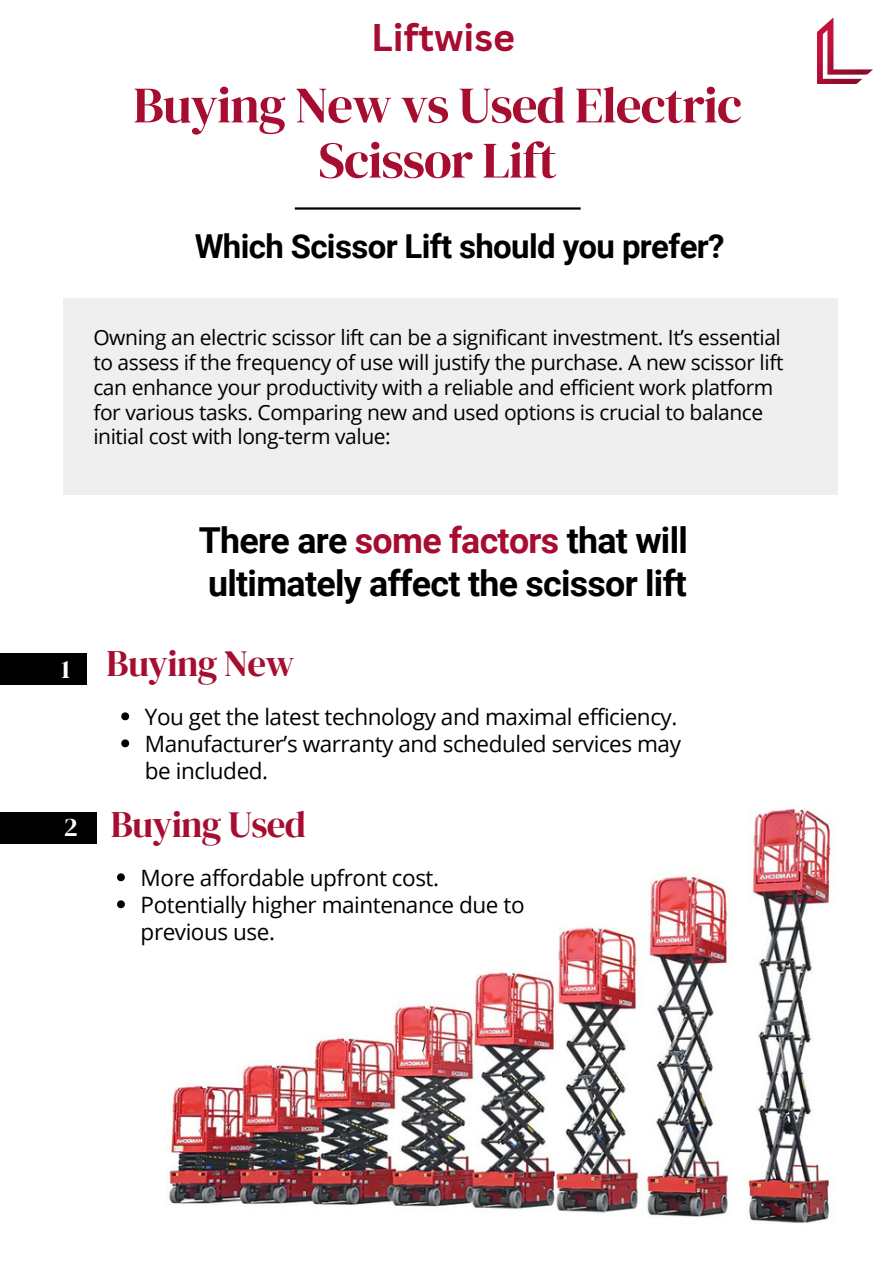
<style>
.page{position:relative;width:893px;height:1264px;background:#fff}
.page>*{position:absolute;margin:0;border:0;box-sizing:border-box;transform-origin:0 0}
.t1{font:51px/55.2px "DM Serif Display";letter-spacing:-.02em;color:#a60d31;text-align:center}
.t2{font:700 37.5px "Canva Sans";color:#a60d31}
.t3{font:37.05px "DM Serif Display";letter-spacing:-.02em;color:#a60d31}
.t4{font:700 35.7px/42.8px "Roboto";letter-spacing:-.02em;color:#000}
.t5{font:700 33px "Roboto";letter-spacing:-.02em;color:#000}
.t6{font:26.25px "DM Serif Display";color:#fff}
.t7{font:22.5px/27px "Open Sans";letter-spacing:-.02em;color:#000}
.t8{font:21px/24.8px "Open Sans";letter-spacing:-.02em;color:#000}
.s1{color:#a60d31}
</style>
<div class="page">
<div style="left:0;top:652px;width:87px;height:32px;background:#000"></div>
<div style="left:64px;top:298px;width:773px;height:196px;background:#efefef"></div>
<img style="left:817px;top:18px;width:55px;height:66px">
<div style="left:0;top:812px;width:97px;height:31px;background:#000"></div>
<hr style="left:295px;top:207px;width:285px;height:3px;background:#000">
<img style="left:167px;top:808px;width:664px;height:415px">
<svg style="left:121px;top:712px;width:8px;height:8px"></svg>
<svg style="left:121px;top:739px;width:8px;height:8px"></svg>
<svg style="left:117px;top:873px;width:8px;height:8px"></svg>
<svg style="left:117px;top:900px;width:8px;height:8px"></svg>
<p class="t2" style="left:371px;top:11px;width:145px">Liftwise</p>
<h2 class="t1" style="left:133px;top:77px;width:610px">Buying New vs Used Electric<br>Scissor Lift</h2>
<p class="t5" style="left:195px;top:227px;width:531px">Which Scissor Lift should you prefer?</p>
<h4 class="t8" style="left:93px;top:325px;width:691px">Owning an electric scissor lift can be a significant investment. It’s essential to assess if the frequency of use will justify the purchase. A new scissor lift can enhance your productivity with a reliable and efficient work platform for various tasks. Comparing new and used options is crucial to balance initial cost with long-term value:</h4>
<p class="t6" style="left:61px;top:650px;width:11px">1</p>
<p class="t6" style="left:64px;top:808px;width:15px">2</p>
<h2 class="t4" style="left:199px;top:519px;width:490px">There are <span class="s1">some factors</span> that will ultimately affect the scissor lift</h2>
<p class="t3" style="left:107px;top:638px;width:189px">Buying New</p>
<p class="t7" style="left:145px;top:702px;width:534px">You get the latest technology and maximal efficiency.</p>
<h3 class="t7" style="left:145px;top:729px;width:537px">Manufacturer’s warranty and scheduled services may be included.</h3>
<p class="t3" style="left:111px;top:799px;width:197px">Buying Used</p>
<p class="t7" style="left:141px;top:863px;width:300px">More affordable upfront cost.</p>
<h3 class="t7" style="left:141px;top:890px;width:385px">Potentially higher maintenance due to previous use.</h3>
</div>
